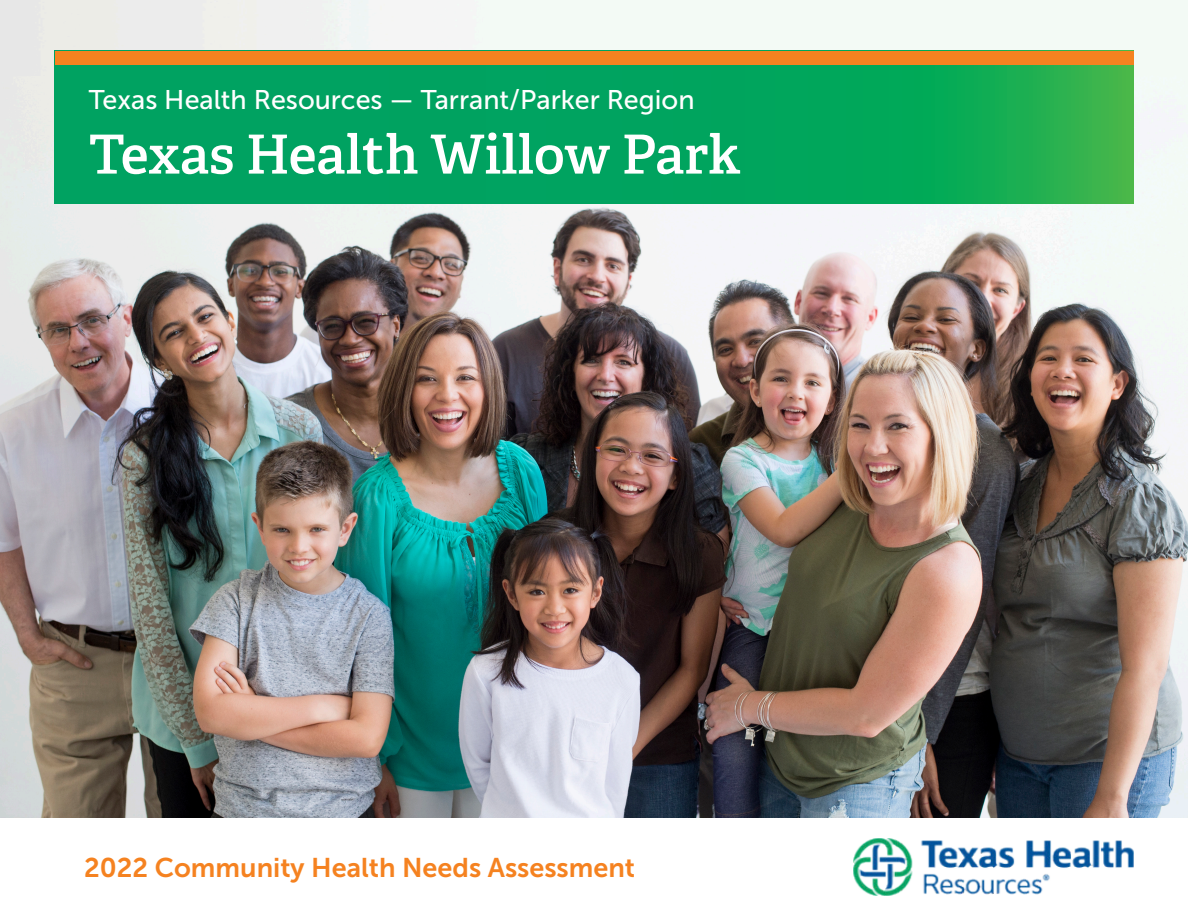
<style>
.page{position:relative;width:1188px;height:918px;background:#fff}
.page>*{position:absolute;margin:0;border:0;box-sizing:border-box;transform-origin:0 0}
.t1{font:600 53.85px "Adelle";color:#fff}
.t2{font:27px "Museo Sans 500";color:#fff}
.t3{font:27px "Museo Sans 700";color:#f58220}
</style>
<div class="page">
<img style="left:0;top:0;width:1188px;height:817px">
<img style="left:853px;top:838px;width:281px;height:58px">
<svg style="left:54px;top:51px;width:1080px;height:152px;background:#08a55b"></svg>
<div style="left:55px;top:51px;width:1079px;height:13px;background:#f58220"></div>
<p class="t2" style="left:89px;top:85px;width:607px">Texas Health Resources — Tarrant/Parker Region</p>
<p class="t1" style="left:89px;top:121px;width:653px">Texas Health Willow Park</p>
<p class="t3" style="left:84px;top:853px;width:552px">2022 Community Health Needs Assessment</p>
</div>
